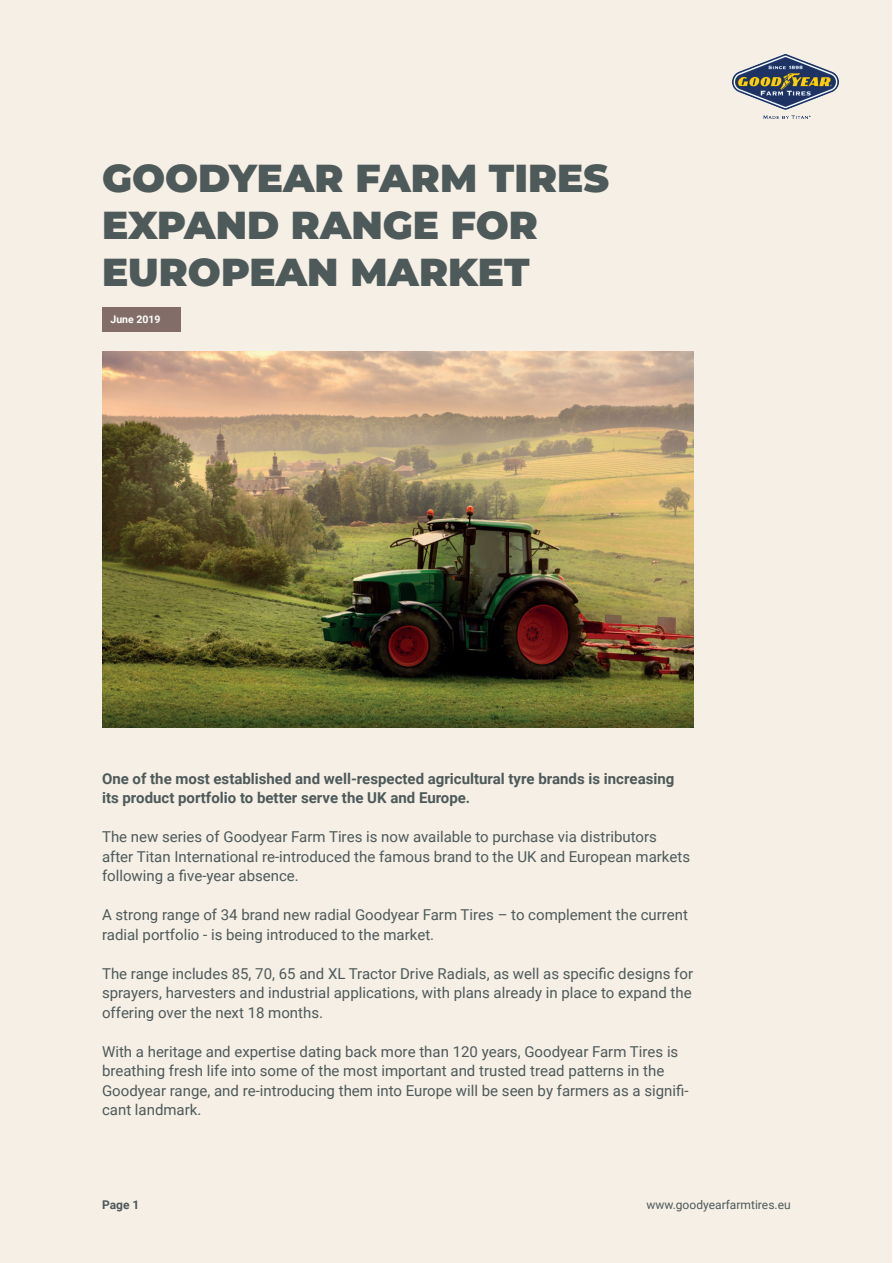
<style>
.page{position:relative;width:893px;height:1263px;background:#fff}
.page>*{position:absolute;margin:0;border:0;box-sizing:border-box;transform-origin:0 0}
.t1{font:900 39px/46.8px "Montserrat";color:#4e595a}
.t2{font:15px/19.5px "Roboto";color:#4e595a}
.t3{font:700 15px/19.5px "Roboto";color:#4e595a}
.t4{font:12px "Roboto";color:#4e595a}
.t5{font:700 12px "Roboto";color:#4e595a}
.t6{font:700 10.5px "Roboto";color:#fff}
</style>
<div class="page">
<div style="left:0;top:0;width:891px;height:1263px;background:#f5efe5"></div>
<img style="left:102px;top:351px;width:591px;height:376px">
<img style="left:733px;top:54px;width:106px;height:64px">
<div style="left:102px;top:307px;width:78px;height:25px;background:#836d68"></div>
<h1 class="t1" style="left:102px;top:152px;width:508px">GOODYEAR FARM TIRES<br>EXPAND RANGE FOR<br>EUROPEAN MARKET</h1>
<p class="t6" style="left:111px;top:312px;width:52px">June 2019</p>
<p class="t3" style="left:102px;top:768px;width:574px">One of the most established and well-respected agricultural tyre brands is increasing its product portfolio to better serve the UK and Europe.</p>
<p class="t2" style="left:102px;top:827px;width:590px">The new series of Goodyear Farm Tires is now available to purchase via distributors after Titan International re-introduced the famous brand to the UK and European markets following a five-year absence.</p>
<p class="t2" style="left:102px;top:905px;width:587px">A strong range of 34 brand new radial Goodyear Farm Tires – to complement the current radial portfolio - is being introduced to the market.</p>
<p class="t2" style="left:102px;top:963px;width:592px;text-align:justify">The range includes 85, 70, 65 and XL Tractor Drive Radials, as well as specific designs for sprayers, harvesters and industrial applications, with plans already in place to expand the offering over the next 18 months.</p>
<p class="t2" style="left:102px;top:1041px;width:588px">With a heritage and expertise dating back more than 120 years, Goodyear Farm Tires is breathing fresh life into some of the most important and trusted tread patterns in the Goodyear range, and re-introducing them into Europe will be seen by farmers as a signifi&shy;cant landmark.</p>
<p class="t5" style="left:102px;top:1196px;width:39px">Page 1</p>
<p class="t4" style="left:646px;top:1196px;width:146px">www.goodyearfarmtires.eu</p>
</div>
